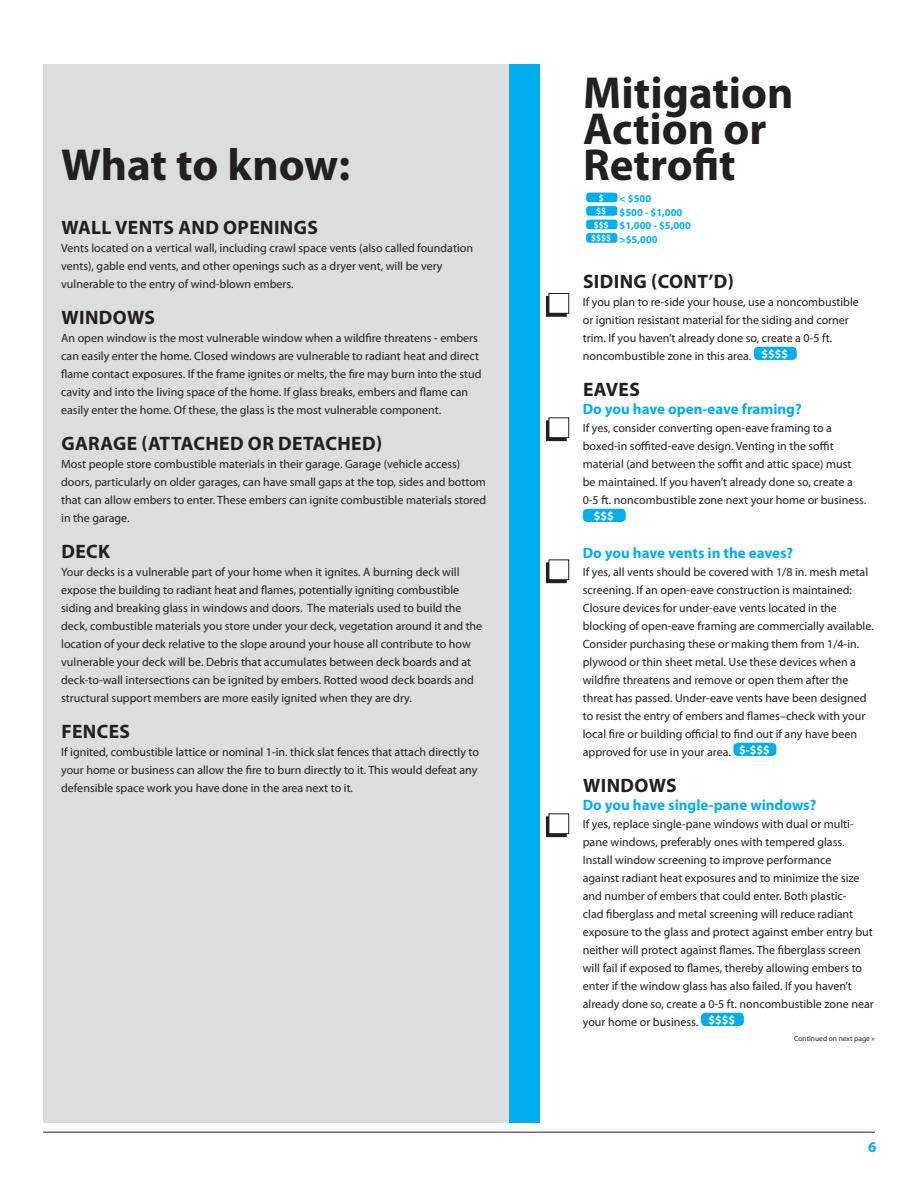
<style>
.page{position:relative;width:918px;height:1188px;background:#fff}
.page>*{position:absolute;margin:0;border:0;box-sizing:border-box;transform-origin:0 0}
.Heading_1{font:700 45px/36px "Myriad Pro";color:#231f20}
.Heading_2{font:700 19.5px "Myriad Pro";letter-spacing:.02em;color:#231f20}
.Heading_4{font:700 15px "Myriad Pro";color:#00aeef}
.t1{font:12px/18px "Myriad Pro";color:#231f20}
.t2{font:700 12px "Myriad Pro";color:#fff}
.t3{font:700 10.5px/13.5px "Myriad Pro";color:#00aeef}
.t4{font:700 9px "Myriad Pro";color:#fff}
.Copyright{font:7.5px "Myriad Pro";color:#231f20}
.s1{font-size:9px;color:#fff}
</style>
<div class="page">
<div style="left:43px;top:65px;width:497px;height:1058px;background:#dcdddf"></div>
<div style="left:509px;top:65px;width:31px;height:1058px;background:#00aeef"></div>
<div style="left:586px;top:193px;width:31px;height:9px;background:#00aeef;border-radius:3px"></div>
<div style="left:586px;top:206px;width:31px;height:10px;background:#00aeef;border-radius:3px"></div>
<div style="left:586px;top:220px;width:31px;height:9px;background:#00aeef;border-radius:3px"></div>
<div style="left:586px;top:233px;width:31px;height:10px;background:#00aeef;border-radius:3px"></div>
<hr style="left:43px;top:1132px;width:832px;height:1px;background:#231f20">
<div style="left:754px;top:347px;width:43px;height:13px;background:#00aeef;border-radius:4px"></div>
<div style="left:583px;top:509px;width:43px;height:13px;background:#00aeef;border-radius:4px"></div>
<div style="left:733px;top:743px;width:43px;height:13px;background:#00aeef;border-radius:4px"></div>
<div style="left:701px;top:1013px;width:43px;height:13px;background:#00aeef;border-radius:4px"></div>
<div style="left:546px;top:296px;width:20px;height:20px;background:#231f20"></div>
<div style="left:546px;top:296px;width:21px;height:21px;border:1px solid #231f20"></div>
<div style="left:549px;top:293px;width:20px;height:20px;background:#fff"></div>
<div style="left:549px;top:293px;width:20px;height:21px;border:1px solid #231f20"></div>
<div style="left:546px;top:421px;width:20px;height:20px;background:#231f20"></div>
<div style="left:549px;top:418px;width:20px;height:20px;background:#fff"></div>
<div style="left:549px;top:417px;width:20px;height:21px;border:1px solid #231f20"></div>
<div style="left:546px;top:563px;width:20px;height:20px;background:#231f20"></div>
<div style="left:549px;top:560px;width:20px;height:20px;background:#fff"></div>
<div style="left:549px;top:560px;width:20px;height:20px;border:1px solid #231f20"></div>
<div style="left:546px;top:817px;width:20px;height:20px;background:#231f20"></div>
<div style="left:549px;top:814px;width:20px;height:20px;background:#fff"></div>
<div style="left:549px;top:813px;width:20px;height:21px;border:1px solid #231f20"></div>
<p class="Heading_1" style="left:61px;top:147px;width:291px">What to know:</p>
<p class="Heading_2" style="left:61px;top:217px;width:258px">WALL VENTS AND OPENINGS</p>
<p class="t1" style="left:61px;top:239px;width:413px">Vents located on a vertical wall, including crawl space vents (also called foundation vents), gable end vents, and other openings such as a dryer vent, will be very vulnerable to the entry of wind-blown embers.</p>
<p class="Heading_2" style="left:61px;top:307px;width:95px">WINDOWS</p>
<p class="t1" style="left:61px;top:329px;width:422px">An open window is the most vulnerable window when a wildfire threatens - embers can easily enter the home. Closed windows are vulnerable to radiant heat and direct flame contact exposures. If the frame ignites or melts, the fire may burn into the stud cavity and into the living space of the home. If glass breaks, embers and flame can easily enter the home. Of these, the glass is the most vulnerable component.</p>
<p class="Heading_2" style="left:61px;top:433px;width:322px">GARAGE (ATTACHED OR DETACHED)</p>
<p class="t1" style="left:61px;top:455px;width:426px">Most people store combustible materials in their garage. Garage (vehicle access) doors, particularly on older garages, can have small gaps at the top, sides and bottom that can allow embers to enter. These embers can ignite combustible materials stored in the garage.</p>
<p class="Heading_2" style="left:61px;top:541px;width:50px">DECK</p>
<p class="t1" style="left:61px;top:563px;width:423px">Your decks is a vulnerable part of your home when it ignites. A burning deck will expose the building to radiant heat and flames, potentially igniting combustible siding and breaking glass in windows and doors. The materials used to build the deck, combustible materials you store under your deck, vegetation around it and the location of your deck relative to the slope around your house all contribute to how vulnerable your deck will be. Debris that accumulates between deck boards and at deck-to-wall intersections can be ignited by embers. Rotted wood deck boards and structural support members are more easily ignited when they are dry.</p>
<p class="Heading_2" style="left:61px;top:721px;width:70px">FENCES</p>
<p class="t1" style="left:61px;top:743px;width:419px">If ignited, combustible lattice or nominal 1-in. thick slat fences that attach directly to your home or business can allow the fire to burn directly to it. This would defeat any defensible space work you have done in the area next to it.</p>
<h1 class="Heading_1" style="left:583px;top:75px;width:212px">Mitigation<br>Action or<br>Retrofit</h1>
<p class="t4" style="left:599px;top:193px;width:6px">$</p>
<p class="t3" style="left:620px;top:192px;width:33px">&lt; $500</p>
<p class="t4" style="left:596px;top:206px;width:11px">$$</p>
<p class="t3" style="left:591px;top:206px;width:101px;text-indent:28px">$500 - $1,000 <span class="s1">$$$</span> $1,000 - $5,000 <span class="s1">$$$$</span> &gt;$5,000</p>
<p class="Heading_2" style="left:583px;top:271px;width:152px">SIDING (CONT’D)</p>
<p class="t1" style="left:583px;top:293px;width:278px">If you plan to re-side your house, use a noncombustible or ignition resistant material for the siding and corner trim. If you haven’t already done so, create a 0-5 ft. noncombustible zone in this area.</p>
<p class="t2" style="left:761px;top:347px;width:28px">$$$$</p>
<p class="Heading_2" style="left:583px;top:379px;width:58px">EAVES</p>
<p class="Heading_4" style="left:583px;top:401px;width:220px">Do you have open-eave framing?</p>
<p class="t1" style="left:583px;top:419px;width:285px">If yes, consider converting open-eave framing to a boxed-in soffited-eave design. Venting in the soffit material (and between the soffit and attic space) must be maintained. If you haven’t already done so, create a 0-5 ft. noncombustible zone next your home or business.</p>
<p class="t2" style="left:594px;top:509px;width:22px">$$$</p>
<p class="Heading_4" style="left:583px;top:545px;width:212px">Do you have vents in the eaves?</p>
<p class="t1" style="left:583px;top:563px;width:292px">If yes, all vents should be covered with 1/8 in. mesh metal screening. If an open-eave construction is maintained:<br>Closure devices for under-eave vents located in the blocking of open-eave framing are commercially available.<br>Consider purchasing these or making them from 1/4-in. plywood or thin sheet metal. Use these devices when a wildfire threatens and remove or open them after the threat has passed. Under-eave vents have been designed to resist the entry of embers and flames–check with your local fire or building official to find out if any have been approved for use in your area.</p>
<p class="t2" style="left:739px;top:743px;width:32px">$-$$$</p>
<p class="Heading_2" style="left:583px;top:775px;width:95px">WINDOWS</p>
<p class="Heading_4" style="left:583px;top:797px;width:235px">Do you have single-pane windows?</p>
<p class="t1" style="left:583px;top:815px;width:292px">If yes, replace single-pane windows with dual or multi&shy;pane windows, preferably ones with tempered glass.<br>Install window screening to improve performance<br>against radiant heat exposures and to minimize the size and number of embers that could enter. Both plastic-<br>clad fiberglass and metal screening will reduce radiant exposure to the glass and protect against ember entry but neither will protect against flames. The fiberglass screen will fail if exposed to flames, thereby allowing embers to enter if the window glass has also failed. If you haven’t already done so, create a 0-5 ft. noncombustible zone near your home or business.</p>
<p class="t2" style="left:709px;top:1013px;width:28px">$$$$</p>
<p class="Copyright" style="left:794px;top:1034px;width:82px">Continued on next page »</p>
<p class="Heading_4" style="left:868px;top:1139px;width:10px">6</p>
</div>
